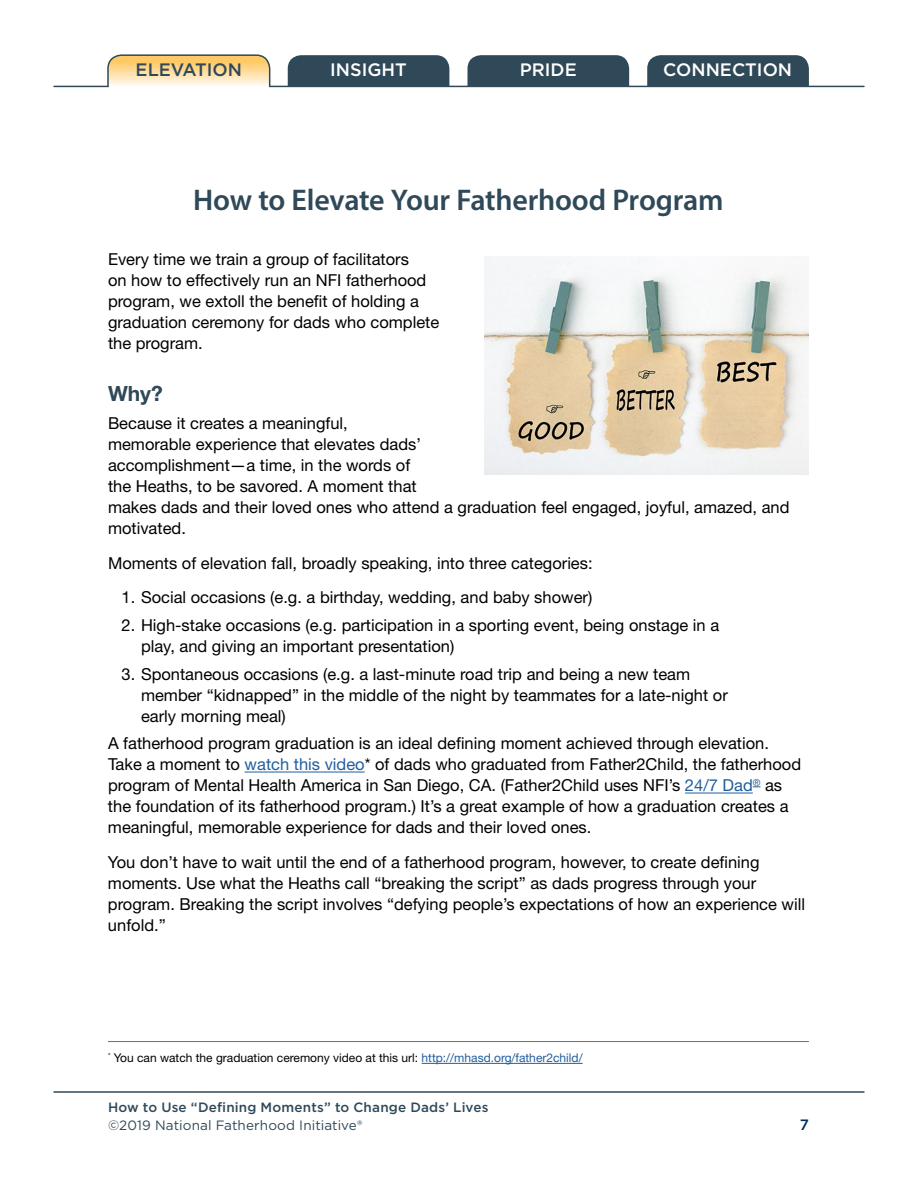
<style>
.page{position:relative;width:918px;height:1188px;background:#fff}
.page>*{position:absolute;margin:0;border:0;box-sizing:border-box;transform-origin:0 0}
.t1{font:600 30px "Myriad Pro";letter-spacing:-.01em;color:#2f4958}
.t2{font:700 21px "Helvetica Neue LT Std";color:#2f4958}
.t3{font:500 18px "Gotham";color:#fff}
.t4{font:500 18px "Gotham";color:#2f4958}
.t5{font:16.5px/21px "Helvetica Neue LT Std";color:#000}
.t6{font:500 15px "Gotham";color:#003057}
.t7{font:500 13.5px "Gotham";letter-spacing:.015em;color:#2f4958}
.t8{font:13.5px "Gotham";letter-spacing:.01em;color:#2f4958}
.t9{font:12px "Helvetica Neue LT Std";color:#000}
.s1{color:#215e9e}
</style>
<div class="page">
<hr style="left:54px;top:1091px;width:810px;height:2px;background:#2f4958">
<hr style="left:245px;top:772px;width:120px;height:1px;background:#215e9e">
<hr style="left:685px;top:793px;width:68px;height:1px;background:#215e9e">
<img style="left:485px;top:256px;width:324px;height:218px">
<svg style="left:107px;top:54px;width:164px;height:34px;background:#f2d7a3"></svg>
<div style="left:288px;top:55px;width:161px;height:31px;background:#2f4958"></div>
<div style="left:467px;top:55px;width:162px;height:31px;background:#2f4958"></div>
<div style="left:647px;top:55px;width:162px;height:31px;background:#2f4958"></div>
<hr style="left:54px;top:86px;width:54px;height:1px;background:#2f4958">
<hr style="left:270px;top:86px;width:594px;height:1px;background:#2f4958">
<hr style="left:108px;top:1041px;width:701px;height:1px;background:#6d6e71">
<hr style="left:422px;top:1063px;width:161px;height:1px;background:#215e9e">
<p class="t4" style="left:136px;top:58px;width:108px">ELEVATION</p>
<p class="t3" style="left:330px;top:58px;width:78px">INSIGHT</p>
<p class="t3" style="left:520px;top:58px;width:58px">PRIDE</p>
<p class="t3" style="left:663px;top:58px;width:130px">CONNECTION</p>
<h1 class="t1" style="left:193px;top:181px;width:532px">How to Elevate Your Fatherhood Program</h1>
<p class="t5" style="left:108px;top:249px;width:333px">Every time we train a group of facilitators<br>on how to effectively run an NFI fatherhood program, we extoll the benefit of holding a graduation ceremony for dads who complete the program.</p>
<p class="t2" style="left:108px;top:381px;width:56px">Why?</p>
<p class="t5" style="left:108px;top:413px;width:683px">Because it creates a meaningful,<br>memorable experience that elevates dads’<br>accomplishment—a time, in the words of<br>the Heaths, to be savored. A moment that<br>makes dads and their loved ones who attend a graduation feel engaged, joyful, amazed, and motivated.</p>
<p class="t5" style="left:108px;top:552px;width:486px">Moments of elevation fall, broadly speaking, into three categories:</p>
<p class="t5" style="left:121px;top:587px;width:472px">1. Social occasions (e.g. a birthday, wedding, and baby shower)</p>
<p class="t5" style="left:141px;top:614px;width:580px;text-indent:-20px">2. High-stake occasions (e.g. participation in a sporting event, being onstage in a play, and giving an important presentation)</p>
<p class="t5" style="left:141px;top:663px;width:588px;text-indent:-20px">3. Spontaneous occasions (e.g. a last-minute road trip and being a new team member “kidnapped” in the middle of the night by teammates for a late-night or early morning meal)</p>
<p class="t5" style="left:108px;top:733px;width:695px">A fatherhood program graduation is an ideal defining moment achieved through elevation.<br>Take a moment to <span class="s1">watch this video</span>* of dads who graduated from Father2Child, the fatherhood program of Mental Health America in San Diego, CA. (Father2Child uses NFI’s <span class="s1">24/7 Dad</span><sup>®</sup> as the foundation of its fatherhood program.) It’s a great example of how a graduation creates a meaningful, memorable experience for dads and their loved ones.</p>
<p class="t5" style="left:108px;top:851px;width:699px">You don’t have to wait until the end of a fatherhood program, however, to create defining moments. Use what the Heaths call “breaking the script” as dads progress through your program. Breaking the script involves “defying people’s expectations of how an experience will unfold.”</p>
<p class="t9" style="left:108px;top:1051px;width:476px"><sup>*</sup> You can watch the graduation ceremony video at this url: <span class="s1">http://mhasd.org/father2child/</span></p>
<p class="t7" style="left:108px;top:1099px;width:382px">How to Use “Defining Moments” to Change Dads’ Lives</p>
<p class="t8" style="left:108px;top:1117px;width:256px">©2019 National Fatherhood Initiative®</p>
<p class="t6" style="left:800px;top:1115px;width:11px">7</p>
</div>
